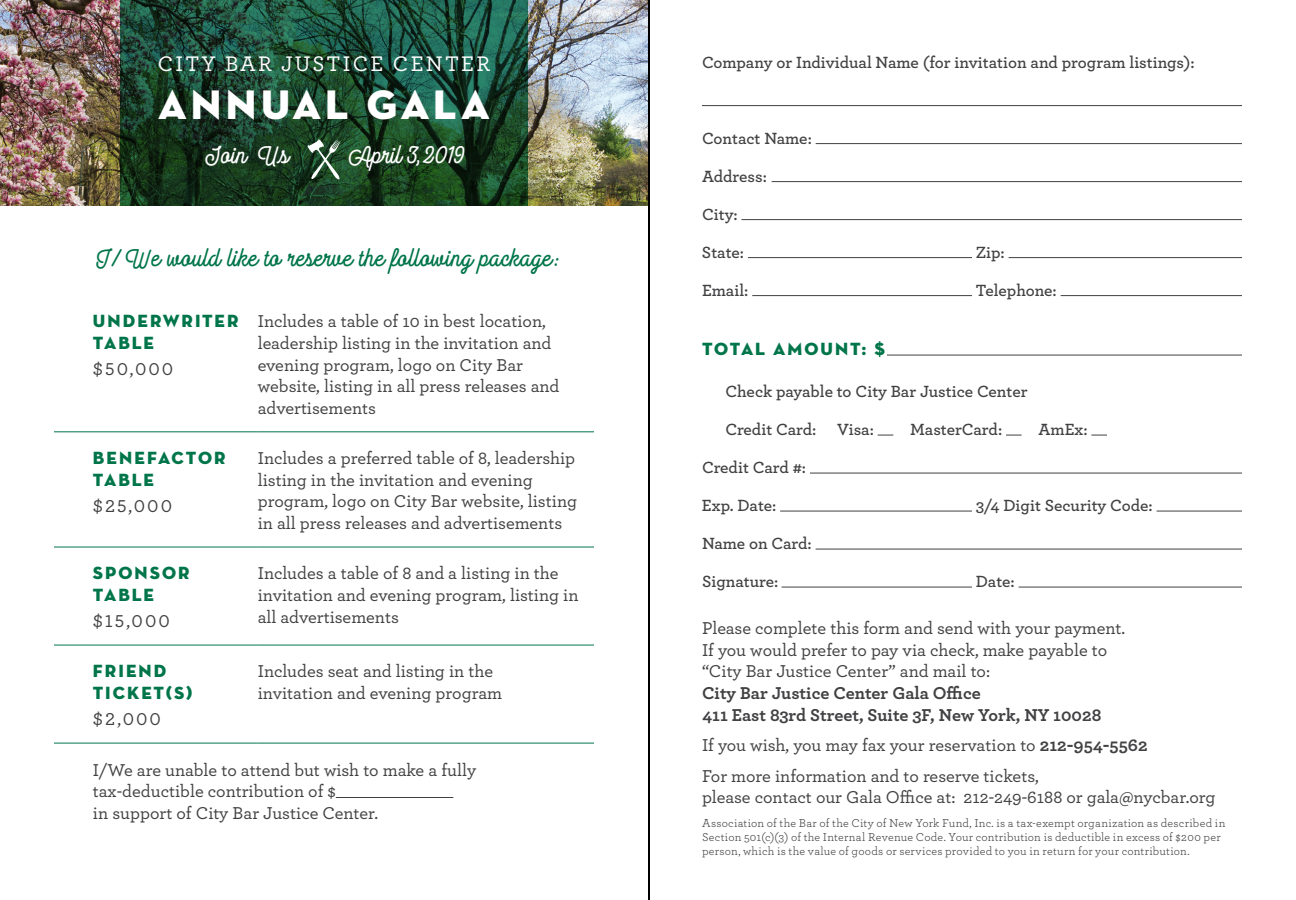
<style>
.page{position:relative;width:1296px;height:900px;background:#fff}
.page>*{position:absolute;margin:0;border:0;box-sizing:border-box;transform-origin:0 0}
.t1{font:42px "Neutraface Display Titling";letter-spacing:.09em;color:#fff}
.t2{font:26px "Aromatica Script";letter-spacing:.015em;color:#00754a}
.t3{font:26px "Aromatica Script";color:#fff}
.t4{font:500 22.2px "Archer";letter-spacing:.1em;color:#fff}
.t5{font:500 18px/21.6px "Archer";color:#414042}
.t6{font:18px/22px "Neutraface Display Titling";letter-spacing:.11em;color:#00754a}
.t7{font:700 18px/21.6px "Archer";color:#414042}
.t8{font:600 17px "Archer";color:#414042}
.t9{font:12px/14px "Archer";letter-spacing:.02em;color:#414042}
.s1{font-weight:700}
</style>
<div class="page">
<hr style="left:54px;top:431px;width:31px;height:1px;background:#00754a">
<hr style="left:85px;top:431px;width:173px;height:1px;background:#00754a">
<hr style="left:258px;top:431px;width:336px;height:1px;background:#00754a">
<hr style="left:54px;top:547px;width:31px;height:1px;background:#00754a">
<hr style="left:85px;top:547px;width:173px;height:1px;background:#00754a">
<hr style="left:258px;top:547px;width:336px;height:1px;background:#00754a">
<hr style="left:54px;top:645px;width:31px;height:1px;background:#00754a">
<hr style="left:85px;top:645px;width:173px;height:1px;background:#00754a">
<hr style="left:258px;top:645px;width:336px;height:1px;background:#00754a">
<hr style="left:54px;top:743px;width:31px;height:1px;background:#00754a">
<hr style="left:85px;top:743px;width:173px;height:1px;background:#00754a">
<hr style="left:258px;top:743px;width:336px;height:1px;background:#00754a">
<hr style="left:336px;top:797px;width:117px;height:1px;background:#414042">
<hr style="left:702px;top:105px;width:540px;height:1px;background:#414042">
<hr style="left:816px;top:143px;width:426px;height:1px;background:#414042">
<hr style="left:772px;top:181px;width:470px;height:1px;background:#414042">
<hr style="left:742px;top:219px;width:500px;height:1px;background:#414042">
<hr style="left:748px;top:257px;width:224px;height:1px;background:#414042">
<hr style="left:1009px;top:257px;width:233px;height:1px;background:#414042">
<hr style="left:752px;top:295px;width:220px;height:1px;background:#414042">
<hr style="left:1061px;top:295px;width:181px;height:1px;background:#414042">
<hr style="left:887px;top:355px;width:355px;height:1px;background:#414042">
<svg style="left:878px;top:435px;width:15px;height:1px"></svg>
<svg style="left:1006px;top:435px;width:16px;height:1px"></svg>
<svg style="left:1091px;top:435px;width:16px;height:1px"></svg>
<hr style="left:810px;top:473px;width:432px;height:1px;background:#414042">
<hr style="left:780px;top:511px;width:192px;height:1px;background:#414042">
<hr style="left:1157px;top:511px;width:85px;height:1px;background:#414042">
<hr style="left:816px;top:549px;width:426px;height:1px;background:#414042">
<hr style="left:782px;top:587px;width:190px;height:1px;background:#414042">
<hr style="left:1019px;top:587px;width:223px;height:1px;background:#414042">
<img style="left:0;top:0;width:648px;height:206px">
<svg style="left:120px;top:0;width:408px;height:206px;background:#1a452e"></svg>
<svg style="left:308px;top:139px;width:32px;height:41px"></svg>
<hr style="left:648px;top:0;width:2px;height:900px;background:#000">
<p class="t4" style="left:158px;top:48px;width:334px">CITY BAR JUSTICE CENTER</p>
<h1 class="t1" style="left:158px;top:79px;width:333px">ANNUAL GALA</h1>
<h2 class="t3" style="left:200px;top:139px;width:92px">Join Us</h2>
<h2 class="t3" style="left:343px;top:139px;width:122px">April 3, 2019</h2>
<h2 class="t2" style="left:90px;top:242px;width:469px">I/We would like to reserve the following package:</h2>
<p class="t6" style="left:93px;top:310px;width:147px">UNDERWRITER<br>TABLE</p>
<p class="t5" style="left:93px;top:357px;width:82px">$50,000</p>
<p class="t6" style="left:93px;top:447px;width:134px">BENEFACTOR<br>TABLE</p>
<p class="t5" style="left:93px;top:494px;width:81px">$25,000</p>
<p class="t6" style="left:93px;top:562px;width:98px">SPONSOR<br>TABLE</p>
<p class="t5" style="left:93px;top:609px;width:78px">$15,000</p>
<p class="t6" style="left:93px;top:660px;width:101px">FRIEND<br>TICKET(S)</p>
<p class="t5" style="left:93px;top:707px;width:70px">$2,000</p>
<p class="t5" style="left:258px;top:310px;width:303px">Includes a table of 10 in best location, leadership listing in the invitation and evening program, logo on City Bar website, listing in all press releases and advertisements</p>
<p class="t5" style="left:258px;top:446px;width:321px">Includes a preferred table of 8, leadership listing in the invitation and evening program, logo on City Bar website, listing in all press releases and advertisements</p>
<p class="t5" style="left:258px;top:562px;width:322px">Includes a table of 8 and a listing in the invitation and evening program, listing in all advertisements</p>
<p class="t5" style="left:258px;top:660px;width:246px">Includes seat and listing in the invitation and evening program</p>
<p class="t5" style="left:93px;top:758px;width:385px">I/We are unable to attend but wish to make a fully tax-deductible contribution of $<br>in support of City Bar Justice Center.</p>
<p class="t8" style="left:702px;top:49px;width:494px">Company or Individual Name (for invitation and program listings):</p>
<p class="t8" style="left:702px;top:125px;width:111px">Contact Name:</p>
<p class="t8" style="left:702px;top:163px;width:66px">Address:</p>
<p class="t8" style="left:702px;top:201px;width:37px">City:</p>
<p class="t8" style="left:702px;top:239px;width:44px">State:</p>
<p class="t8" style="left:976px;top:239px;width:30px">Zip:</p>
<p class="t8" style="left:702px;top:277px;width:48px">Email:</p>
<p class="t8" style="left:976px;top:277px;width:83px">Telephone:</p>
<p class="t6" style="left:702px;top:338px;width:185px">TOTAL AMOUNT: $</p>
<p class="t8" style="left:725px;top:379px;width:304px">Check payable to City Bar Justice Center</p>
<p class="t8" style="left:725px;top:417px;width:150px">Credit Card: Visa:</p>
<p class="t8" style="left:910px;top:417px;width:93px">MasterCard:</p>
<p class="t8" style="left:1039px;top:417px;width:50px">AmEx:</p>
<p class="t8" style="left:702px;top:455px;width:106px">Credit Card #:</p>
<p class="t8" style="left:702px;top:493px;width:76px">Exp. Date:</p>
<p class="t8" style="left:976px;top:493px;width:178px">3/4 Digit Security Code:</p>
<p class="t8" style="left:702px;top:531px;width:111px">Name on Card:</p>
<p class="t8" style="left:702px;top:569px;width:78px">Signature:</p>
<p class="t8" style="left:976px;top:569px;width:40px">Date:</p>
<p class="t5" style="left:702px;top:616px;width:425px">Please complete this form and send with your payment.<br>If you would prefer to pay via check, make payable to “City Bar Justice Center” and mail to:</p>
<p class="t7" style="left:702px;top:681px;width:401px">City Bar Justice Center Gala Office<br>411 East 83rd Street, Suite 3F, New York, NY 10028</p>
<p class="t5" style="left:702px;top:729px;width:447px;line-height:30.6px">If you wish, you may fax your reservation to <span class="s1">212-954-5562<br></span>For more information and to reserve tickets,</p>
<p class="t5" style="left:702px;top:786px;width:515px">please contact our Gala Office at: 212-249-6188 or gala@nycbar.org</p>
<p class="t9" style="left:702px;top:815px;width:525px">Association of the Bar of the City of New York Fund, Inc. is a tax-exempt organization as described in<br>Section 501(c)(3) of the Internal Revenue Code. Your contribution is deductible in excess of $200 per person, which is the value of goods or services provided to you in return for your contribution.</p>
</div>
